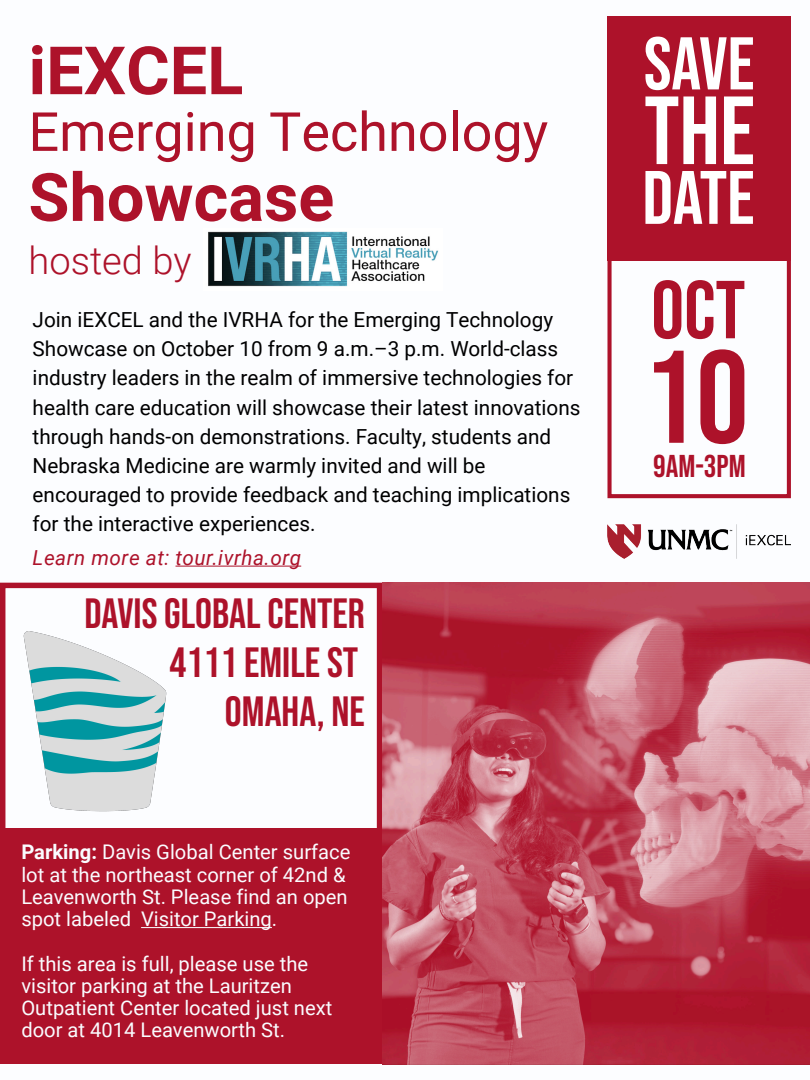
<style>
.page{position:relative;width:810px;height:1080px;background:#fff}
.page>*{position:absolute;margin:0;border:0;box-sizing:border-box;transform-origin:0 0}
.t1{font:131.56px "Bebas Neue";color:#ad122a}
.t2{font:96.56px "Bebas Neue";color:#fff}
.t3{font:82px "Bebas Neue";color:#ad122a}
.t4{font:75.5px "Bebas Neue";color:#fff}
.t5{font:74.5px "Bebas Neue";color:#fff}
.t6{font:700 66.69px "Roboto";color:#ad122a}
.t7{font:54px "Roboto";color:#ad122a}
.t8{font:42.31px/48.7px "Bebas Neue";color:#ad122a;text-align:right}
.t9{font:300 38.12px "Roboto";color:#ad122a}
.t10{font:31.56px "Bebas Neue";color:#ad122a}
.t11{font:20.75px/29.1px "Roboto";color:#000}
.t12{font:italic 20.62px "Roboto";letter-spacing:.025em;color:#ad122a}
.t13{font:20.19px/22.2px "Roboto";color:#fafcff}
.s1{font-weight:700}
</style>
<div class="page">
<div style="left:0;top:829px;width:433px;height:235px;background:#ad122a"></div>
<div style="left:607px;top:247px;width:184px;height:251px;border:4px solid #ad122a"></div>
<hr style="left:141px;top:927px;width:131px;height:1px;background:#fafcff">
<div style="left:607px;top:16px;width:184px;height:244px;background:#ad122a"></div>
<div style="left:0;top:583px;width:382px;height:251px;border:5px solid #ad122a"></div>
<img style="left:382px;top:583px;width:428px;height:481px">
<hr style="left:176px;top:566px;width:125px;height:1px;background:#ad122a">
<img style="left:208px;top:231px;width:231px;height:56px">
<img style="left:607px;top:524px;width:184px;height:35px">
<img style="left:23px;top:631px;width:144px;height:181px">
<h3 class="t6" style="left:29px;top:24px;width:216px">iEXCEL</h3>
<h3 class="t7" style="left:29px;top:94px;width:521px">Emerging Technology</h3>
<h3 class="t6" style="left:29px;top:150px;width:307px">Showcase</h3>
<h3 class="t9" style="left:29px;top:234px;width:165px">hosted by</h3>
<p class="t11" style="left:33px;top:305px;width:549px">Join iEXCEL and the IVRHA for the Emerging Technology Showcase on October 10 from 9 a.m.–3 p.m. World-class industry leaders in the realm of immersive technologies for health care education will showcase their latest innovations through hands-on demonstrations. Faculty, students and Nebraska Medicine are warmly invited and will be encouraged to provide feedback and teaching implications for the interactive experiences.</p>
<p class="t12" style="left:33px;top:543px;width:270px">Learn more at: tour.ivrha.org</p>
<h3 class="t8" style="left:85px;top:589px;width:282px">DAVIS GLOBAL CENTER<br>4111 EMILE ST<br>OMAHA, NE</h3>
<p class="t13" style="left:21px;top:840px;width:331px"><span class="s1">Parking:</span> Davis Global Center surface lot at the northeast corner of 42nd &amp; Leavenworth St. Please find an open spot labeled Visitor Parking.</p>
<p class="t13" style="left:21px;top:951px;width:312px">If this area is full, please use the visitor parking at the Lauritzen Outpatient Center located just next door at 4014 Leavenworth St.</p>
<h3 class="t5" style="left:644px;top:21px;width:112px">SAVE</h3>
<h2 class="t2" style="left:644px;top:76px;width:112px">THE</h2>
<h3 class="t4" style="left:642px;top:155px;width:114px">DATE</h3>
<h3 class="t3" style="left:651px;top:263px;width:96px">OCT</h3>
<h1 class="t1" style="left:644px;top:323px;width:107px">10</h1>
<h3 class="t10" style="left:653px;top:448px;width:94px">9AM-3PM</h3>
</div>
